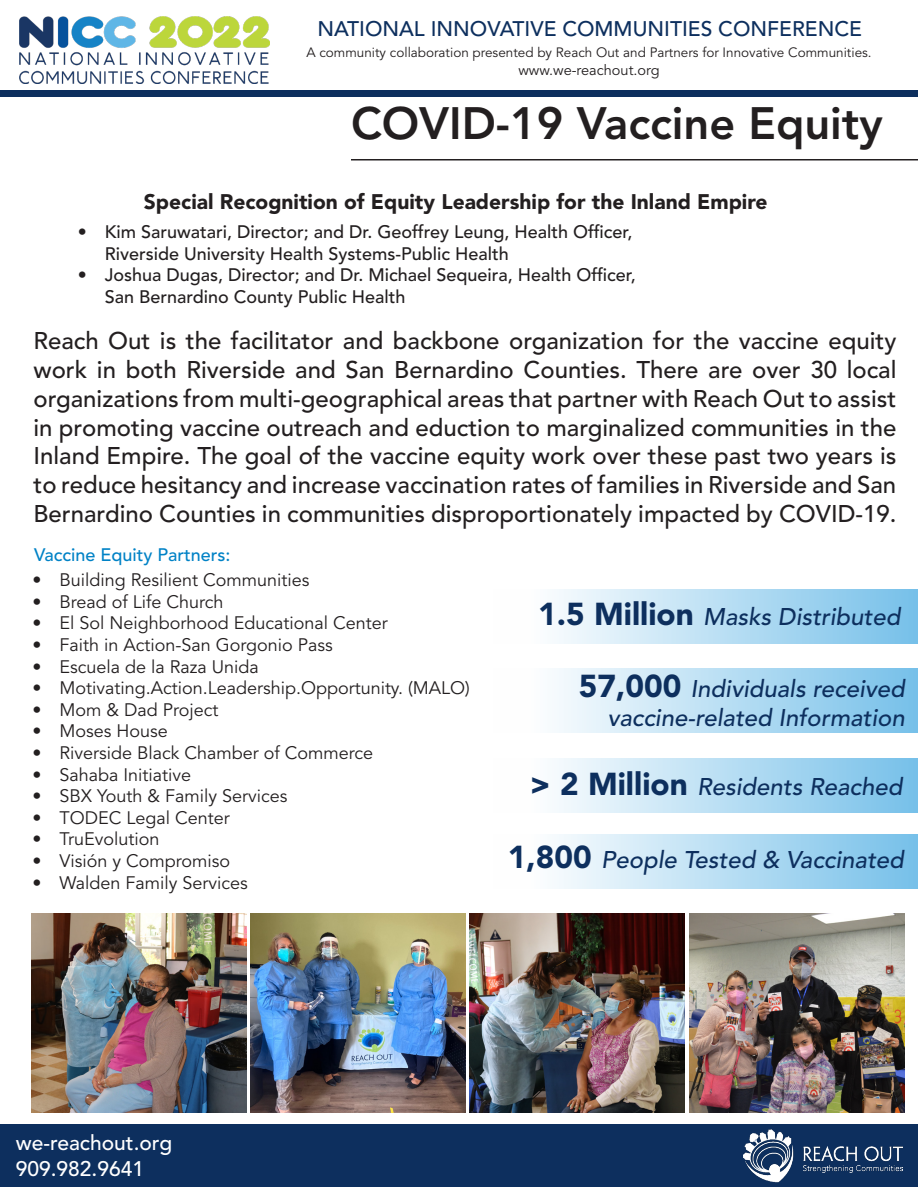
<style>
.page{position:relative;width:918px;height:1188px;background:#fff}
.page>*{position:absolute;margin:0;border:0;box-sizing:border-box;transform-origin:0 0}
.t1{font:800 45px "Avenir LT Std";color:#231f20}
.t2{font:500 24px/28.8px "Avenir LT Std";color:#231f20;text-align:justify}
.t3{font:italic 500 24px "Avenir LT Std";color:#0d2f5e}
.t4{font:900 21px "Avenir LT Std";color:#231f20}
.t5{font:500 21px "Avenir LT Std";color:#0d2f5e}
.t6{font:500 21px "Avenir LT Std";color:#fff}
.t7{font:18px "Avenir LT Std";color:#231f20}
.t8{font:500 18px/21.6px "Avenir LT Std";color:#231f20}
.t9{font:500 18px "Avenir LT Std";color:#0082c6}
.t10{font:14.55px "Avenir LT Std";color:#231f20}
.t11{font:13.5px "Avenir LT Std";color:#231f20}
.s1{font-weight:900;font-style:normal;font-size:31.5px}
</style>
<div class="page">
<div style="left:494px;top:589px;width:424px;height:55px;background:linear-gradient(to right,#fff,#77c0e9)"></div>
<div style="left:0;top:90px;width:918px;height:7px;background:#0d2f5e"></div>
<div style="left:0;top:1124px;width:918px;height:63px;background:#0d2f5e"></div>
<img style="left:19px;top:17px;width:251px;height:66px">
<hr style="left:351px;top:159px;width:567px;height:1px;background:#231f20">
<div style="left:494px;top:668px;width:424px;height:65px;background:linear-gradient(to right,#fff,#77c0e9)"></div>
<div style="left:494px;top:834px;width:424px;height:55px;background:linear-gradient(to right,#fff,#77c0e9)"></div>
<img style="left:32px;top:913px;width:214px;height:200px">
<img style="left:251px;top:913px;width:214px;height:200px">
<img style="left:470px;top:913px;width:215px;height:200px">
<img style="left:690px;top:913px;width:214px;height:200px">
<div style="left:494px;top:758px;width:424px;height:55px;background:linear-gradient(to right,#fff,#77c0e9)"></div>
<img style="left:743px;top:1130px;width:160px;height:52px">
<p class="t5" style="left:318px;top:17px;width:546px">NATIONAL INNOVATIVE COMMUNITIES CONFERENCE</p>
<p class="t11" style="left:306px;top:45px;width:567px">A community collaboration presented by Reach Out and Partners for Innovative Communities.</p>
<p class="t10" style="left:518px;top:61px;width:143px">www.we-reachout.org</p>
<p class="t1" style="left:351px;top:97px;width:533px">COVID-19 Vaccine Equity</p>
<p class="t4" style="left:144px;top:189px;width:625px">Special Recognition of Equity Leadership for the Inland Empire</p>
<p class="t8" style="left:105px;top:221px;width:529px;text-indent:-27px">• Kim Saruwatari, Director; and Dr. Geoffrey Leung, Health Officer,<br>Riverside University Health Systems-Public Health</p>
<p class="t8" style="left:105px;top:265px;width:533px;text-indent:-27px">• Joshua Dugas, Director; and Dr. Michael Sequeira, Health Officer,<br>San Bernardino County Public Health</p>
<p class="t2" style="left:33px;top:327px;width:865px">Reach Out is the facilitator and backbone organization for the vaccine equity work in both Riverside and San Bernardino Counties. There are over 30 local organizations from multi-geographical areas that partner with Reach Out to assist in promoting vaccine outreach and eduction to marginalized communities in the Inland Empire. The goal of the vaccine equity work over these past two years is to reduce hesitancy and increase vaccination rates of families in Riverside and San Bernardino Counties in communities disproportionately impacted by COVID-19.</p>
<p class="t9" style="left:34px;top:545px;width:198px">Vaccine Equity Partners:</p>
<p class="t7" style="left:32px;top:570px;width:278px">• Building Resilient Communities</p>
<p class="t7" style="left:32px;top:591px;width:193px">• Bread of Life Church</p>
<p class="t7" style="left:32px;top:613px;width:357px">• El Sol Neighborhood Educational Center</p>
<p class="t7" style="left:32px;top:634px;width:302px">• Faith in Action-San Gorgonio Pass</p>
<p class="t7" style="left:32px;top:656px;width:228px">• Escuela de la Raza Unida</p>
<p class="t7" style="left:32px;top:678px;width:439px">• Motivating.Action.Leadership.Opportunity. (MALO)</p>
<p class="t7" style="left:32px;top:699px;width:188px">• Mom &amp; Dad Project</p>
<p class="t7" style="left:32px;top:721px;width:137px">• Moses House</p>
<p class="t7" style="left:32px;top:742px;width:342px">• Riverside Black Chamber of Commerce</p>
<p class="t7" style="left:32px;top:764px;width:160px">• Sahaba Initiative</p>
<p class="t7" style="left:32px;top:786px;width:257px">• SBX Youth &amp; Family Services</p>
<p class="t7" style="left:32px;top:807px;width:199px">• TODEC Legal Center</p>
<p class="t7" style="left:32px;top:829px;width:128px">• TruEvolution</p>
<p class="t7" style="left:32px;top:850px;width:199px">• Visión y Compromiso</p>
<p class="t7" style="left:32px;top:872px;width:217px">• Walden Family Services</p>
<p class="t3" style="left:538px;top:603px;width:364px"><span class="s1">1.5 Million</span> Masks Distributed</p>
<p class="t3" style="left:579px;top:675px;width:328px"><span class="s1">57,000</span> Individuals received</p>
<p class="t3" style="left:607px;top:704px;width:299px">vaccine-related Information</p>
<p class="t3" style="left:530px;top:772px;width:374px"><span class="s1">&gt; 2 Million</span> Residents Reached</p>
<p class="t3" style="left:508px;top:846px;width:398px"><span class="s1">1,800</span> People Tested &amp; Vaccinated</p>
<p class="t6" style="left:16px;top:1131px;width:158px">we-reachout.org</p>
<p class="t6" style="left:16px;top:1156px;width:130px">909.982.9641</p>
</div>
